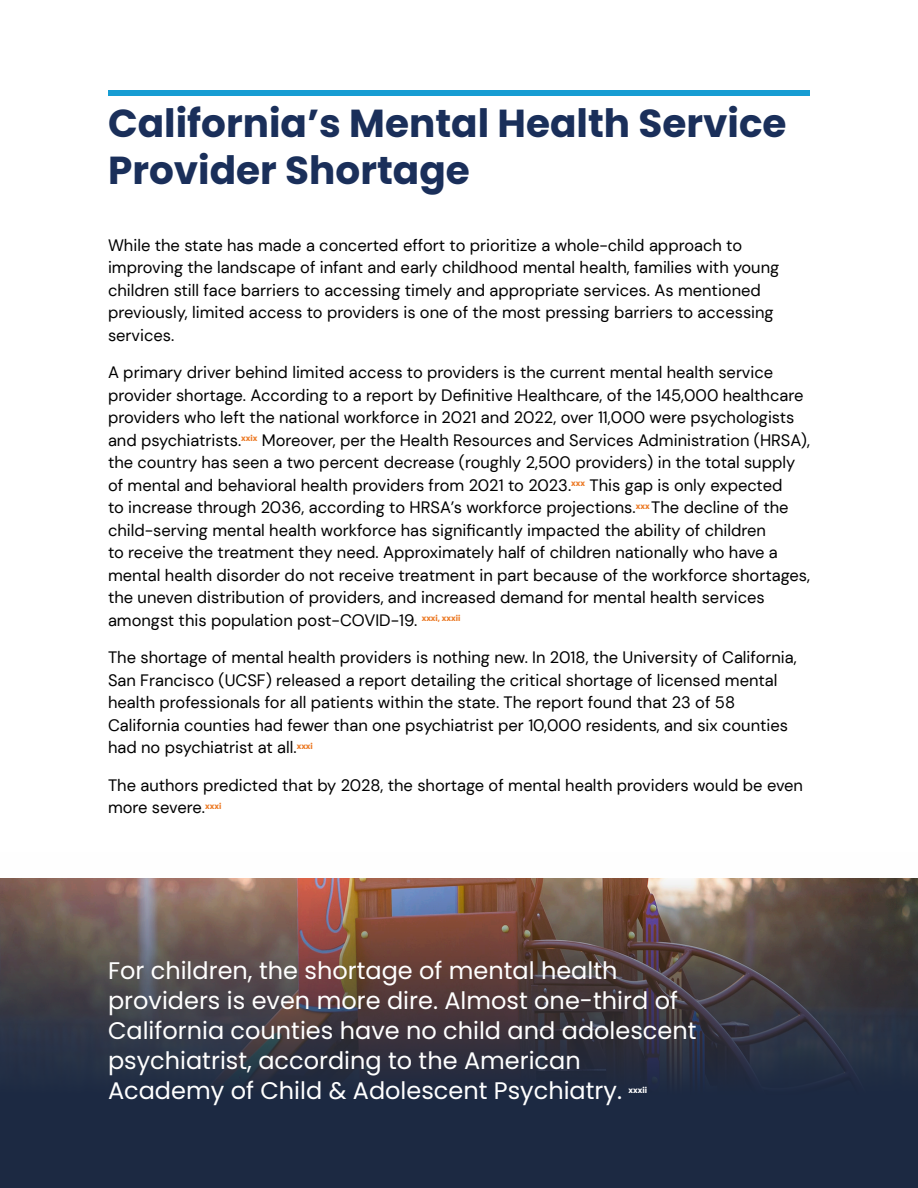
<style>
.page{position:relative;width:918px;height:1188px;background:#fff}
.page>*{position:absolute;margin:0;border:0;box-sizing:border-box;transform-origin:0 0}
.t1{font:700 39px/46.8px "Poppins";color:#1a2f5a}
.t2{font:24px/30px "Poppins";color:#fff}
.t3{font:16.5px/22.5px "DM Sans";color:#000}
.t4{font:700 7.8px "Poppins";color:#fff}
</style>
<div class="page">
<div style="left:108px;top:90px;width:702px;height:6px;background:#179dd3"></div>
<img style="left:0;top:878px;width:918px;height:310px">
<p class="t1" style="left:108px;top:100px;width:680px">California’s Mental Health Service<br>Provider Shortage</p>
<p class="t3" style="left:108px;top:234px;width:673px">While the state has made a concerted effort to prioritize a whole-child approach to improving the landscape of infant and early childhood mental health, families with young children still face barriers to accessing timely and appropriate services. As mentioned previously, limited access to providers is one of the most pressing barriers to accessing services.</p>
<p class="t3" style="left:108px;top:361px;width:704px">A primary driver behind limited access to providers is the current mental health service provider shortage. According to a report by Definitive Healthcare, of the 145,000 healthcare providers who left the national workforce in 2021 and 2022, over 11,000 were psychologists and psychiatrists.<sup>xxix</sup> Moreover, per the Health Resources and Services Administration (HRSA), the country has seen a two percent decrease (roughly 2,500 providers) in the total supply of mental and behavioral health providers from 2021 to 2023.<sup>xxx</sup> This gap is only expected<br>to increase through 2036, according to HRSA’s workforce projections.<sup>xxx</sup> The decline of the child-serving mental health workforce has significantly impacted the ability of children<br>to receive the treatment they need. Approximately half of children nationally who have a mental health disorder do not receive treatment in part because of the workforce shortages, the uneven distribution of providers, and increased demand for mental health services amongst this population post-COVID-19. <sup>xxxi,</sup> <sup>xxxii</sup></p>
<p class="t3" style="left:108px;top:646px;width:690px">The shortage of mental health providers is nothing new. In 2018, the University of California, San Francisco (UCSF) released a report detailing the critical shortage of licensed mental health professionals for all patients within the state. The report found that 23 of 58<br>California counties had fewer than one psychiatrist per 10,000 residents, and six counties had no psychiatrist at all.<sup>xxxi</sup></p>
<p class="t3" style="left:108px;top:774px;width:697px">The authors predicted that by 2028, the shortage of mental health providers would be even more severe.<sup>xxxi</sup></p>
<p class="t2" style="left:108px;top:956px;width:590px">For children, the shortage of mental health providers is even more dire. Almost one-third of California counties have no child and adolescent psychiatrist, according to the American Academy of Child &amp; Adolescent Psychiatry.</p>
<p class="t4" style="left:629px;top:1086px;width:20px">xxxii</p>
</div>
